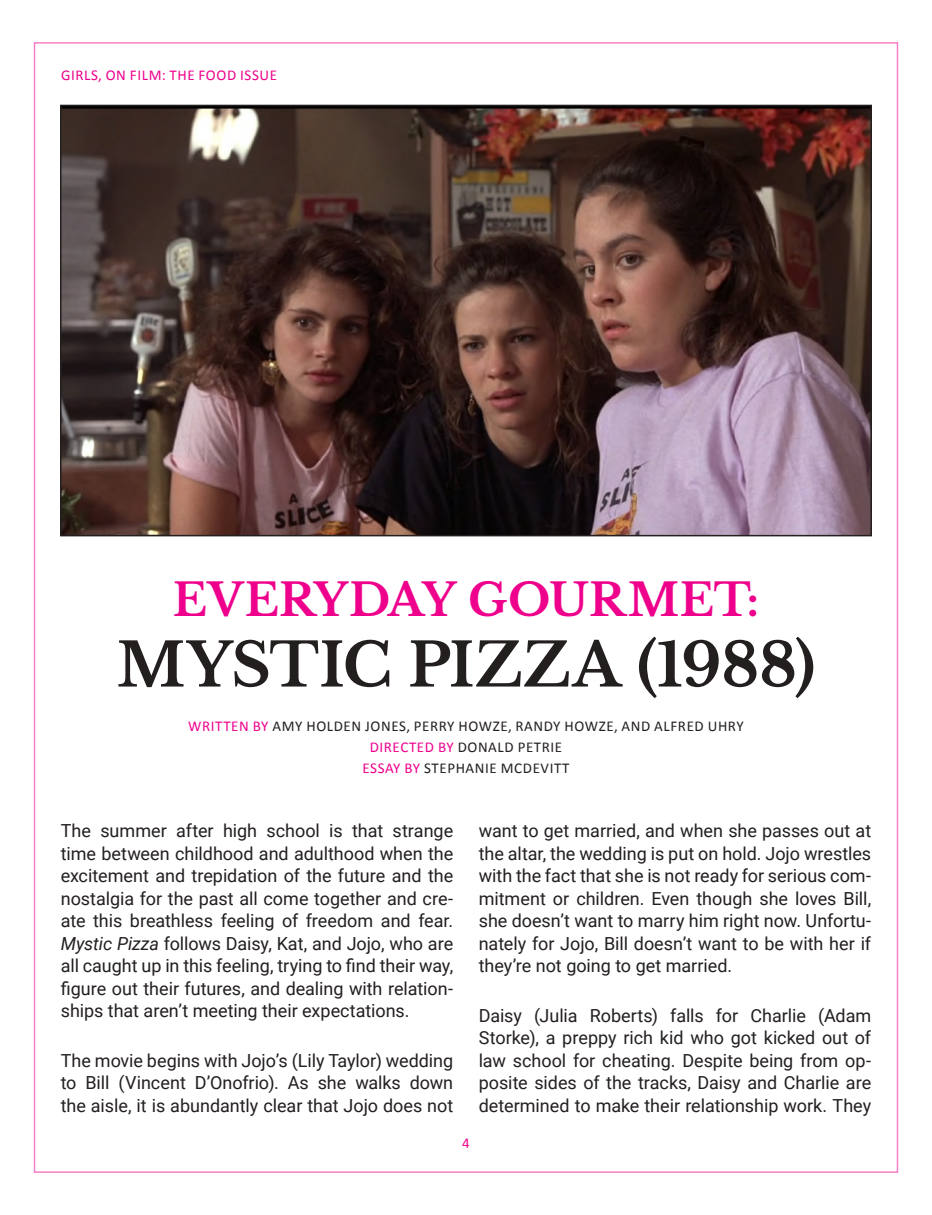
<style>
.page{position:relative;width:932px;height:1215px;background:#fff}
.page>*{position:absolute;margin:0;border:0;box-sizing:border-box;transform-origin:0 0}
.t1{font:700 60px "Libre Baskerville";letter-spacing:-.005em;color:#241f1f}
.t2{font:700 45px "Libre Baskerville";letter-spacing:.005em;color:#ee008c}
.t3{font:18px/22.5px "Roboto";letter-spacing:-.005em;color:#241f1f;text-align:justify}
.t4{font:15px/21px "Calibri";letter-spacing:.04em;color:#241f1f;text-align:center}
.t5{font:15px "Calibri";letter-spacing:.04em;color:#ee008c}
.s1{color:#ee008c}
.s2{font-style:italic}
</style>
<div class="page">
<img style="left:63px;top:108px;width:806px;height:425px">
<div style="left:60px;top:105px;width:812px;height:431px;border:2px solid #241f1f"></div>
<p class="t5" style="left:61px;top:65px;width:217px">GIRLS, ON FILM: THE FOOD ISSUE</p>
<h2 class="t2" style="left:173px;top:572px;width:588px">EVERYDAY GOURMET:</h2>
<h1 class="t1" style="left:117px;top:628px;width:700px">MYSTIC PIZZA (1988)</h1>
<p class="t4" style="left:188px;top:716px;width:557px"><span class="s1">WRITTEN BY</span> AMY HOLDEN JONES, PERRY HOWZE, RANDY HOWZE, AND ALFRED UHRY<br><span class="s1">DIRECTED BY</span> DONALD PETRIE<br><span class="s1">ESSAY BY</span> STEPHANIE MCDEVITT</p>
<p class="t3" style="left:61px;top:819px;width:394px">The summer after high school is that strange time between childhood and adulthood when the excitement and trepidation of the future and the nostalgia for the past all come together and cre&shy;ate this breathless feeling of freedom and fear.<br><span class="s2">Mystic Pizza</span> follows Daisy, Kat, and Jojo, who are all caught up in this feeling, trying to find their way, figure out their futures, and dealing with relation&shy;ships that aren’t meeting their expectations.</p>
<p class="t3" style="left:61px;top:1048px;width:394px">The movie begins with Jojo’s (Lily Taylor) wedding to Bill (Vincent D’Onofrio). As she walks down the aisle, it is abundantly clear that Jojo does not</p>
<p class="t5" style="left:462px;top:1133px;width:9px">4</p>
<p class="t3" style="left:478px;top:819px;width:394px">want to get married, and when she passes out at the altar, the wedding is put on hold. Jojo wrestles with the fact that she is not ready for serious com&shy;mitment or children. Even though she loves Bill, she doesn’t want to marry him right now. Unfortu&shy;nately for Jojo, Bill doesn’t want to be with her if they’re not going to get married.</p>
<p class="t3" style="left:478px;top:1003px;width:394px">Daisy (Julia Roberts) falls for Charlie (Adam Storke), a preppy rich kid who got kicked out of law school for cheating. Despite being from op&shy;posite sides of the tracks, Daisy and Charlie are determined to make their relationship work. They</p>
</div>
